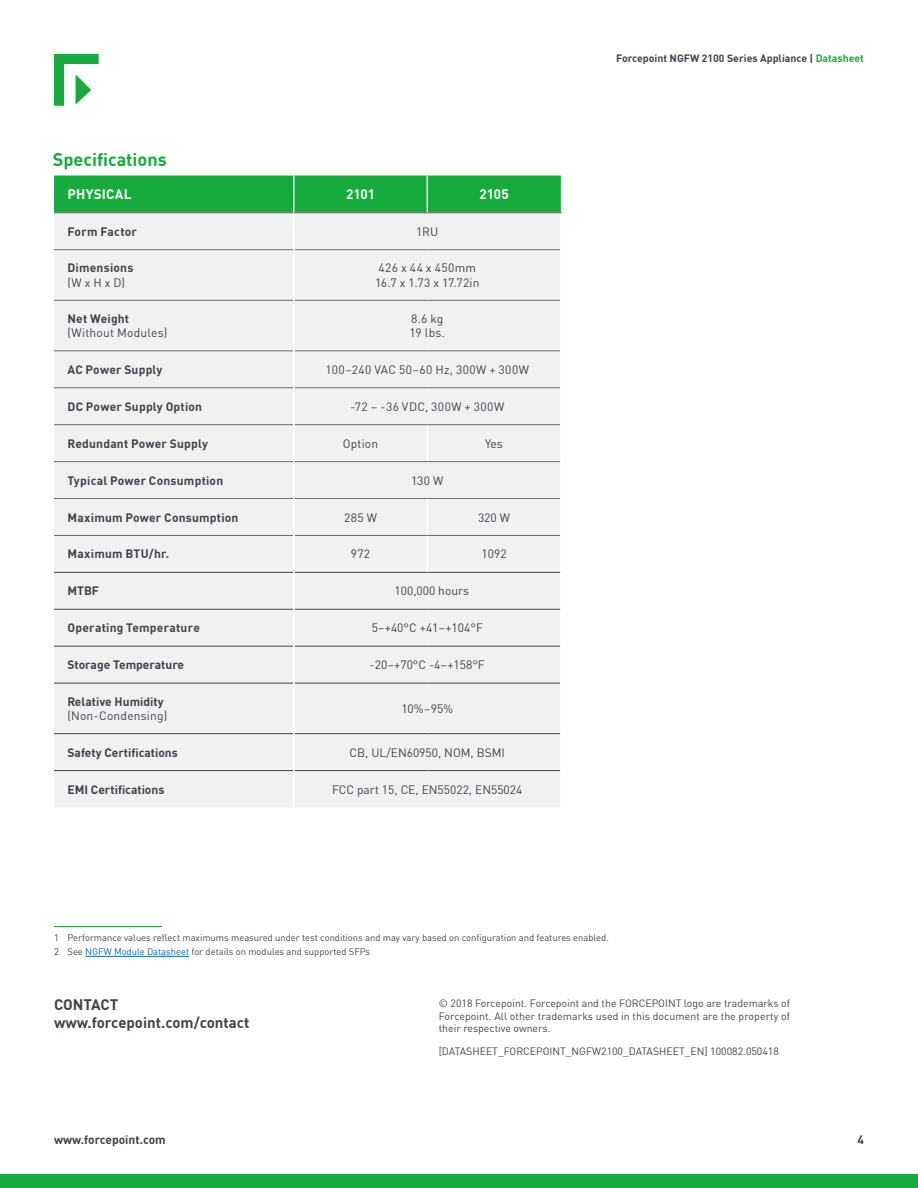
<style>
.page{position:relative;width:918px;height:1188px;background:#fff}
.page>*{position:absolute;margin:0;border:0;box-sizing:border-box;transform-origin:0 0}
.t1{font:700 18px "DIN Offc Pro";color:#16ab3c}
.t2{font:700 15px/18px "DIN Offc Pro";color:#41424b}
.t3{font:700 13.5px "DIN Offc Pro";letter-spacing:.015em;color:#fff}
.t4{font:700 12px "DIN Offc Pro";letter-spacing:.015em;color:#41424b}
.t5{font:12px/14.4px "DIN Offc Pro";letter-spacing:.015em;color:#41424b;text-align:center}
.t6{font:12px "DIN Offc Pro";letter-spacing:.035em;color:#41424b}
.t7{font:10.5px/12.6px "DIN Offc Pro";color:#41424b;text-align:justify}
.t8{font:700 10.5px "DIN Offc Pro";color:#41424b}
.t9{font:9.3px/14.2px "DIN Offc Pro";color:#41424b}
.s1{color:#16ab3c}
.s2{color:#0a64aa}
</style>
<div class="page">
<div style="left:0;top:1174px;width:918px;height:14px;background:#16ab3c"></div>
<svg style="left:54px;top:54px;width:45px;height:52px"></svg>
<div style="left:54px;top:176px;width:507px;height:37px;background:#16ab3c"></div>
<div style="left:54px;top:214px;width:506px;height:593px;background:#f0f1f1"></div>
<hr style="left:293px;top:175px;width:2px;height:38px;background:#fff">
<hr style="left:427px;top:425px;width:1px;height:36px;background:#fff">
<hr style="left:427px;top:499px;width:1px;height:36px;background:#fff">
<hr style="left:427px;top:536px;width:1px;height:36px;background:#fff">
<hr style="left:54px;top:300px;width:239px;height:1px;background:#6b6d6d">
<hr style="left:295px;top:300px;width:132px;height:1px;background:#6b6d6d">
<hr style="left:427px;top:300px;width:133px;height:1px;background:#6b6d6d">
<hr style="left:54px;top:351px;width:239px;height:1px;background:#6b6d6d">
<hr style="left:295px;top:351px;width:132px;height:1px;background:#6b6d6d">
<hr style="left:427px;top:351px;width:133px;height:1px;background:#6b6d6d">
<hr style="left:54px;top:388px;width:239px;height:1px;background:#6b6d6d">
<hr style="left:295px;top:388px;width:132px;height:1px;background:#6b6d6d">
<hr style="left:427px;top:388px;width:133px;height:1px;background:#6b6d6d">
<hr style="left:54px;top:424px;width:239px;height:1px;background:#6b6d6d">
<hr style="left:295px;top:424px;width:132px;height:1px;background:#6b6d6d">
<hr style="left:427px;top:424px;width:133px;height:1px;background:#6b6d6d">
<hr style="left:54px;top:461px;width:239px;height:1px;background:#6b6d6d">
<hr style="left:295px;top:461px;width:132px;height:1px;background:#6b6d6d">
<hr style="left:427px;top:461px;width:133px;height:1px;background:#6b6d6d">
<hr style="left:54px;top:498px;width:239px;height:1px;background:#6b6d6d">
<hr style="left:295px;top:498px;width:132px;height:1px;background:#6b6d6d">
<hr style="left:427px;top:498px;width:133px;height:1px;background:#6b6d6d">
<hr style="left:54px;top:535px;width:239px;height:1px;background:#6b6d6d">
<hr style="left:295px;top:535px;width:132px;height:1px;background:#6b6d6d">
<hr style="left:427px;top:535px;width:133px;height:1px;background:#6b6d6d">
<hr style="left:54px;top:572px;width:239px;height:1px;background:#41424b">
<hr style="left:295px;top:572px;width:132px;height:1px;background:#41424b">
<hr style="left:427px;top:572px;width:133px;height:1px;background:#41424b">
<hr style="left:54px;top:609px;width:239px;height:1px;background:#41424b">
<hr style="left:295px;top:609px;width:132px;height:1px;background:#41424b">
<hr style="left:427px;top:609px;width:133px;height:1px;background:#41424b">
<hr style="left:54px;top:646px;width:239px;height:1px;background:#41424b">
<hr style="left:295px;top:646px;width:132px;height:1px;background:#41424b">
<hr style="left:427px;top:646px;width:133px;height:1px;background:#41424b">
<hr style="left:54px;top:683px;width:239px;height:1px;background:#41424b">
<hr style="left:295px;top:683px;width:132px;height:1px;background:#41424b">
<hr style="left:427px;top:683px;width:133px;height:1px;background:#41424b">
<hr style="left:54px;top:733px;width:239px;height:1px;background:#41424b">
<hr style="left:295px;top:733px;width:132px;height:1px;background:#41424b">
<hr style="left:427px;top:733px;width:133px;height:1px;background:#41424b">
<hr style="left:54px;top:770px;width:239px;height:1px;background:#41424b">
<hr style="left:295px;top:770px;width:132px;height:1px;background:#41424b">
<hr style="left:427px;top:770px;width:133px;height:1px;background:#41424b">
<hr style="left:427px;top:175px;width:1px;height:38px;background:#fff">
<hr style="left:54px;top:213px;width:240px;height:1px;background:#6b6d6d">
<hr style="left:294px;top:213px;width:133px;height:1px;background:#6b6d6d">
<hr style="left:427px;top:213px;width:135px;height:1px;background:#6b6d6d">
<hr style="left:54px;top:249px;width:239px;height:1px;background:#6b6d6d">
<hr style="left:295px;top:249px;width:132px;height:1px;background:#6b6d6d">
<hr style="left:427px;top:249px;width:133px;height:1px;background:#6b6d6d">
<hr style="left:293px;top:213px;width:2px;height:37px;background:#fff">
<hr style="left:293px;top:250px;width:2px;height:50px;background:#fff">
<hr style="left:293px;top:300px;width:2px;height:51px;background:#fff">
<hr style="left:293px;top:351px;width:2px;height:37px;background:#fff">
<hr style="left:293px;top:388px;width:2px;height:37px;background:#fff">
<hr style="left:293px;top:425px;width:2px;height:37px;background:#fff">
<hr style="left:293px;top:462px;width:2px;height:37px;background:#fff">
<hr style="left:293px;top:499px;width:2px;height:36px;background:#fff">
<hr style="left:293px;top:535px;width:2px;height:37px;background:#fff">
<hr style="left:293px;top:572px;width:2px;height:37px;background:#fff">
<hr style="left:293px;top:609px;width:2px;height:37px;background:#fff">
<hr style="left:293px;top:646px;width:2px;height:37px;background:#fff">
<hr style="left:293px;top:683px;width:2px;height:51px;background:#fff">
<hr style="left:293px;top:734px;width:2px;height:37px;background:#fff">
<hr style="left:293px;top:771px;width:2px;height:36px;background:#fff">
<hr style="left:85px;top:956px;width:104px;height:1px;background:#0a64aa">
<hr style="left:54px;top:926px;width:108px;height:1px;background:#16ab3c">
<h1 class="t1" style="left:53px;top:145px;width:115px">Specifications</h1>
<p class="t3" style="left:68px;top:184px;width:66px">PHYSICAL</p>
<p class="t3" style="left:346px;top:184px;width:30px">2101</p>
<p class="t3" style="left:479px;top:184px;width:31px">2105</p>
<p class="t4" style="left:68px;top:222px;width:71px">Form Factor</p>
<p class="t5" style="left:416px;top:224px;width:24px">1RU</p>
<p class="t4" style="left:68px;top:259px;width:67px">Dimensions</p>
<p class="t5" style="left:68px;top:274px;width:59px">(W x H x D)</p>
<p class="t5" style="left:375px;top:260px;width:106px">426 x 44 x 450mm<br>16.7 x 1.73 x 17.72in</p>
<p class="t4" style="left:68px;top:309px;width:63px">Net Weight</p>
<p class="t5" style="left:68px;top:325px;width:101px">(Without Modules)</p>
<p class="t5" style="left:410px;top:311px;width:37px;text-align:left">8.6 kg<br>19 lbs.</p>
<p class="t4" style="left:68px;top:360px;width:97px">AC Power Supply</p>
<p class="t6" style="left:326px;top:360px;width:205px">100–240 VAC 50–60 Hz, 300W + 300W</p>
<p class="t4" style="left:68px;top:397px;width:136px">DC Power Supply Option</p>
<p class="t6" style="left:350px;top:397px;width:155px">-72 – -36 VDC, 300W + 300W</p>
<p class="t4" style="left:68px;top:434px;width:142px">Redundant Power Supply</p>
<p class="t5" style="left:343px;top:435px;width:37px">Option</p>
<p class="t5" style="left:485px;top:435px;width:19px">Yes</p>
<p class="t4" style="left:68px;top:471px;width:157px">Typical Power Consumption</p>
<p class="t5" style="left:411px;top:472px;width:34px">130 W</p>
<p class="t4" style="left:68px;top:508px;width:172px">Maximum Power Consumption</p>
<p class="t5" style="left:344px;top:509px;width:34px">285 W</p>
<p class="t5" style="left:478px;top:509px;width:34px">320 W</p>
<p class="t4" style="left:67px;top:545px;width:103px">Maximum BTU/hr.</p>
<p class="t5" style="left:351px;top:546px;width:21px">972</p>
<p class="t5" style="left:482px;top:546px;width:27px">1092</p>
<p class="t4" style="left:68px;top:582px;width:33px">MTBF</p>
<p class="t5" style="left:395px;top:583px;width:76px">100,000 hours</p>
<p class="t4" style="left:68px;top:619px;width:134px">Operating Temperature</p>
<p class="t5" style="left:372px;top:620px;width:113px">5–+40°C +41–+104°F</p>
<p class="t4" style="left:68px;top:655px;width:118px">Storage Temperature</p>
<p class="t5" style="left:370px;top:657px;width:117px">-20–+70°C -4–+158°F</p>
<p class="t4" style="left:68px;top:692px;width:98px">Relative Humidity</p>
<p class="t5" style="left:68px;top:708px;width:101px">(Non-Condensing)</p>
<p class="t5" style="left:401px;top:701px;width:53px">10%–95%</p>
<p class="t4" style="left:68px;top:743px;width:112px">Safety Certifications</p>
<p class="t5" style="left:350px;top:744px;width:157px">CB, UL/EN60950, NOM, BSMI</p>
<p class="t4" style="left:68px;top:780px;width:98px">EMI Certifications</p>
<p class="t5" style="left:332px;top:781px;width:192px">FCC part 15, CE, EN55022, EN55024</p>
<p class="t8" style="left:616px;top:50px;width:249px">Forcepoint NGFW 2100 Series Appliance | <span class="s1">Datasheet</span></p>
<p class="t9" style="left:54px;top:930px;width:556px">1 Performance values reflect maximums measured under test conditions and may vary based on configuration and features enabled.<br>2 See <span class="s2">NGFW Module Datasheet</span> for details on modules and supported SFPs</p>
<p class="t2" style="left:54px;top:995px;width:197px">CONTACT www.forcepoint.com/contact</p>
<p class="t7" style="left:439px;top:996px;width:353px">© 2018 Forcepoint. Forcepoint and the FORCEPOINT logo are trademarks of Forcepoint. All other trademarks used in this document are the property of their respective owners.</p>
<p class="t7" style="left:439px;top:1044px;width:342px">[DATASHEET_FORCEPOINT_NGFW2100_DATASHEET_EN] 100082.050418</p>
<p class="t4" style="left:54px;top:1131px;width:113px">www.forcepoint.com</p>
<p class="t4" style="left:857px;top:1130px;width:8px">4</p>
</div>
